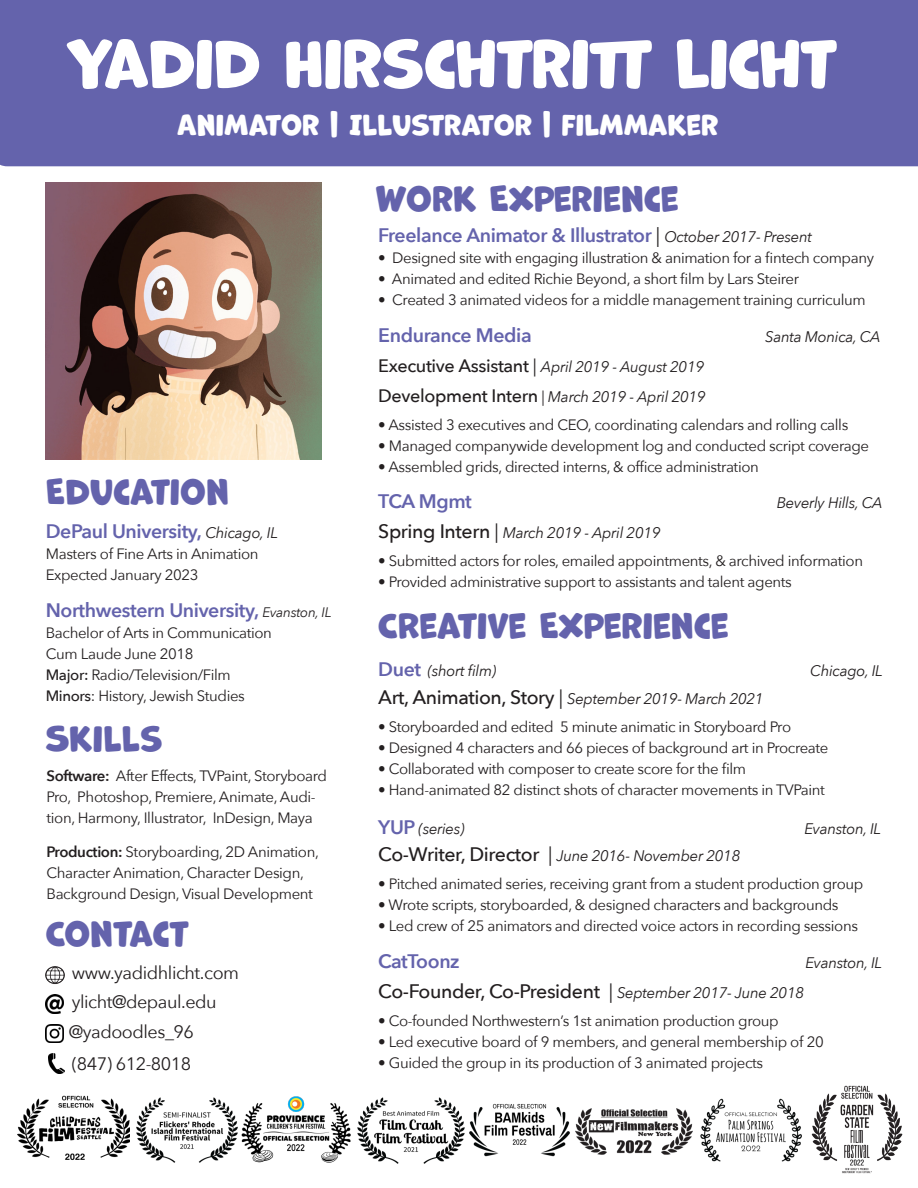
<style>
.page{position:relative;width:918px;height:1188px;background:#fff}
.page>*{position:absolute;margin:0;border:0;box-sizing:border-box;transform-origin:0 0}
.Titles{font:63px "Marvin Round";letter-spacing:-.02em;color:#fff}
.Newest_Title{font:33px "Marvin Round";color:#6463ac}
.About_text{font:27px "Marvin Round";color:#fff}
.Job_Title{font:600 19.5px "Avenir Next";letter-spacing:-.02em;color:#6463ac}
.Newest_Text{font:500 19.5px "Avenir Next";letter-spacing:-.02em;color:#231f20}
.Newest_Title-2{font:600 19.5px "Avenir Next";letter-spacing:-.02em;color:#6463ac}
.Newest_Text-2{font:600 19.5px "Avenir Next";letter-spacing:-.02em;color:#6463ac}
.Job_Title-2{font:18px "Avenir Next";letter-spacing:-.025em;color:#231f20}
.Newest_Title-3{font:italic 15.3px "Avenir Next";letter-spacing:-.02em;color:#231f20}
.Job_Title-3{font:italic 15.3px "Avenir Next";letter-spacing:-.02em;color:#231f20}
.Newest_Text-3{font:italic 15.3px "Avenir Next";letter-spacing:-.02em;color:#231f20}
.Job_Title-4{font:15px/21px "Avenir Next";letter-spacing:-.025em;color:#231f20}
.Newest_Title-4{font:15px "Avenir Next";letter-spacing:-.025em;color:#231f20}
.Newest_Text-4{font:15px "Avenir Next";letter-spacing:-.025em;color:#231f20}
.New_Description{font:15px "Avenir Next";letter-spacing:-.025em;color:#231f20}
.s1{font-weight:400;font-style:italic;font-size:15.3px;color:#231f20}
.s2{font-weight:400;font-style:italic;font-size:13.8px;color:#231f20}
.s3{font-weight:500}
.s4{font-weight:600}
.s5{font-weight:400;font-size:19.95px;color:#231f20}
.s6{font-weight:500;font-style:normal;font-size:18px}
.s7{font-style:normal;font-size:18px}
.s8{font-weight:500;font-style:normal;font-size:19.5px}
.s9{font-style:normal;font-size:19.5px}
.s10{font-weight:600;font-style:normal;font-size:19.5px;color:#6463ac}
.s11{font-weight:400}
.s12{font-weight:400;font-style:italic;font-size:15.3px}
</style>
<div class="page">
<div style="left:0;top:0;width:918px;height:166px;background:#6463ac"></div>
<img style="left:46px;top:966px;width:18px;height:18px">
<img style="left:46px;top:994px;width:17px;height:19px">
<img style="left:46px;top:1025px;width:18px;height:17px">
<img style="left:49px;top:1053px;width:15px;height:21px">
<img style="left:17px;top:1096px;width:113px;height:64px">
<img style="left:811px;top:1085px;width:92px;height:89px">
<img style="left:576px;top:1109px;width:117px;height:46px">
<img style="left:357px;top:1097px;width:108px;height:67px">
<img style="left:700px;top:1098px;width:101px;height:64px">
<img style="left:241px;top:1096px;width:110px;height:67px">
<img style="left:469px;top:1103px;width:101px;height:54px">
<img style="left:136px;top:1097px;width:102px;height:66px">
<img style="left:46px;top:183px;width:276px;height:277px">
<p class="Titles" style="left:67px;top:28px;width:771px">YADID HIRSCHTRITT LICHT</p>
<p class="About_text" style="left:177px;top:109px;width:543px">ANIMATOR | ILLUSTRATOR | FILMMAKER</p>
<p class="Newest_Title" style="left:46px;top:474px;width:185px">EDUCATION</p>
<p class="Job_Title" style="left:46px;top:514px;width:234px">DePaul University, <span class="s1">Chicago, IL</span></p>
<p class="Job_Title-4" style="left:46px;top:542px;width:214px">Masters of Fine Arts in Animation</p>
<p class="Job_Title-4" style="left:46px;top:563px;width:154px">Expected January 2023</p>
<p class="Job_Title" style="left:46px;top:593px;width:287px">Northwestern University, <span class="s2">Evanston, IL</span></p>
<p class="Newest_Text-4" style="left:46px;top:620px;width:228px">Bachelor of Arts in Communication</p>
<p class="Newest_Text-4" style="left:46px;top:641px;width:149px">Cum Laude June 2018</p>
<p class="Newest_Text-4" style="left:46px;top:662px;width:187px"><span class="s3">Major:</span> Radio/Television/Film</p>
<p class="Newest_Text-4" style="left:46px;top:683px;width:201px"><span class="s3">Minors</span>: History, Jewish Studies</p>
<p class="Newest_Title" style="left:46px;top:720px;width:119px">SKILLS</p>
<p class="Job_Title-4" style="left:47px;top:764px;width:282px"><span class="s4">Software:</span> After Effects, TVPaint, Storyboard<br>Pro, Photoshop, Premiere, Animate, Audi&shy;tion, Harmony, Illustrator, InDesign, Maya</p>
<p class="Job_Title-4" style="left:47px;top:841px;width:274px"><span class="s4">Production:</span> Storyboarding, 2D Animation,<br>Character Animation, Character Design,<br>Background Design, Visual Development</p>
<p class="Newest_Title" style="left:46px;top:916px;width:144px">CONTACT</p>
<p class="Job_Title-2" style="left:72px;top:957px;width:169px">www.yadidhlicht.com</p>
<p class="Job_Title-2" style="left:72px;top:987px;width:146px">ylicht@depaul.edu</p>
<p class="Job_Title-2" style="left:69px;top:1017px;width:127px">@yadoodles_96</p>
<p class="Job_Title-2" style="left:72px;top:1048px;width:121px">(847) 612-8018</p>
<p class="Newest_Title" style="left:376px;top:180px;width:304px">WORK EXPERIENCE</p>
<p class="Job_Title" style="left:378px;top:218px;width:435px">Freelance Animator &amp; Illustrator <span class="s5">|</span> <span class="s1">October 2017- Present</span></p>
<p class="Job_Title-4" style="left:378px;top:247px;width:497px">• Designed site with engaging illustration &amp; animation for a fintech company</p>
<p class="Job_Title-4" style="left:378px;top:268px;width:422px">• Animated and edited Richie Beyond, a short film by Lars Steirer</p>
<p class="Job_Title-4" style="left:378px;top:289px;width:489px">• Created 3 animated videos for a middle management training curriculum</p>
<p class="Job_Title" style="left:378px;top:318px;width:155px">Endurance Media</p>
<p class="Job_Title-3" style="left:765px;top:324px;width:117px">Santa Monica, CA</p>
<p class="Job_Title-3" style="left:378px;top:354px;width:327px"><span class="s6">Executive Assistant</span> <span class="s7">|</span> April 2019 - August 2019</p>
<p class="Job_Title-3" style="left:378px;top:384px;width:329px"><span class="s6">Development Intern</span> | March 2019 - April 2019</p>
<p class="Newest_Text-4" style="left:378px;top:412px;width:472px">• Assisted 3 executives and CEO, coordinating calendars and rolling calls</p>
<p class="Newest_Text-4" style="left:378px;top:433px;width:492px">• Managed companywide development log and conducted script coverage</p>
<p class="Newest_Text-4" style="left:378px;top:454px;width:382px">• Assembled grids, directed interns, &amp; office administration</p>
<p class="Newest_Text-2" style="left:378px;top:485px;width:95px">TCA Mgmt</p>
<p class="Newest_Text-3" style="left:777px;top:490px;width:107px">Beverly Hills, CA</p>
<p class="Newest_Text-3" style="left:378px;top:520px;width:284px"><span class="s8">Spring Intern</span> <span class="s9">|</span> March 2019 - April 2019</p>
<p class="Newest_Text-4" style="left:378px;top:548px;width:486px">• Submitted actors for roles, emailed appointments, &amp; archived information</p>
<p class="Newest_Text-4" style="left:378px;top:569px;width:415px">• Provided administrative support to assistants and talent agents</p>
<p class="Newest_Title" style="left:378px;top:608px;width:352px">CREATIVE EXPERIENCE</p>
<p class="Newest_Title-3" style="left:378px;top:658px;width:120px"><span class="s10">Duet</span> (short film)</p>
<p class="Newest_Title-3" style="left:810px;top:658px;width:74px">Chicago, IL</p>
<p class="Newest_Title-3" style="left:378px;top:686px;width:387px"><span class="s8">Art, Animation, Story</span> <span class="s9">|</span> September 2019- March 2021</p>
<p class="Newest_Title-4" style="left:378px;top:714px;width:414px">• Storyboarded and edited 5 minute animatic in Storyboard Pro</p>
<p class="Newest_Title-4" style="left:378px;top:735px;width:452px">• Designed 4 characters and 66 pieces of background art in Procreate</p>
<p class="Newest_Title-4" style="left:378px;top:756px;width:369px">• Collaborated with composer to create score for the film</p>
<p class="Newest_Title-4" style="left:378px;top:777px;width:448px">• Hand-animated 82 distinct shots of character movements in TVPaint</p>
<p class="Newest_Title-3" style="left:378px;top:815px;width:88px"><span class="s10">YUP</span> (series)</p>
<p class="Newest_Title-3" style="left:805px;top:815px;width:78px">Evanston, IL</p>
<p class="Newest_Title-3" style="left:378px;top:843px;width:364px"><span class="s8">Co-Writer, Director</span> <span class="s9">|</span> June 2016- November 2018</p>
<p class="Newest_Title-4" style="left:378px;top:871px;width:487px">• Pitched animated series, receiving grant from a student production group</p>
<p class="Newest_Title-4" style="left:378px;top:892px;width:462px">• Wrote scripts, storyboarded, &amp; designed characters and backgrounds</p>
<p class="Newest_Title-4" style="left:378px;top:913px;width:481px">• Led crew of 25 animators and directed voice actors in recording sessions</p>
<p class="Newest_Title-2" style="left:378px;top:945px;width:83px">CatToonz</p>
<p class="Newest_Title-3" style="left:806px;top:950px;width:78px">Evanston, IL</p>
<p class="Newest_Text" style="left:378px;top:975px;width:427px">Co-Founder, Co-President <span class="s11">|</span> <span class="s12">September 2017- June 2018</span></p>
<p class="New_Description" style="left:378px;top:1008px;width:402px">• Co-founded Northwestern’s 1st animation production group</p>
<p class="New_Description" style="left:378px;top:1029px;width:447px">• Led executive board of 9 members, and general membership of 20</p>
<p class="New_Description" style="left:378px;top:1050px;width:386px">• Guided the group in its production of 3 animated projects</p>
</div>
